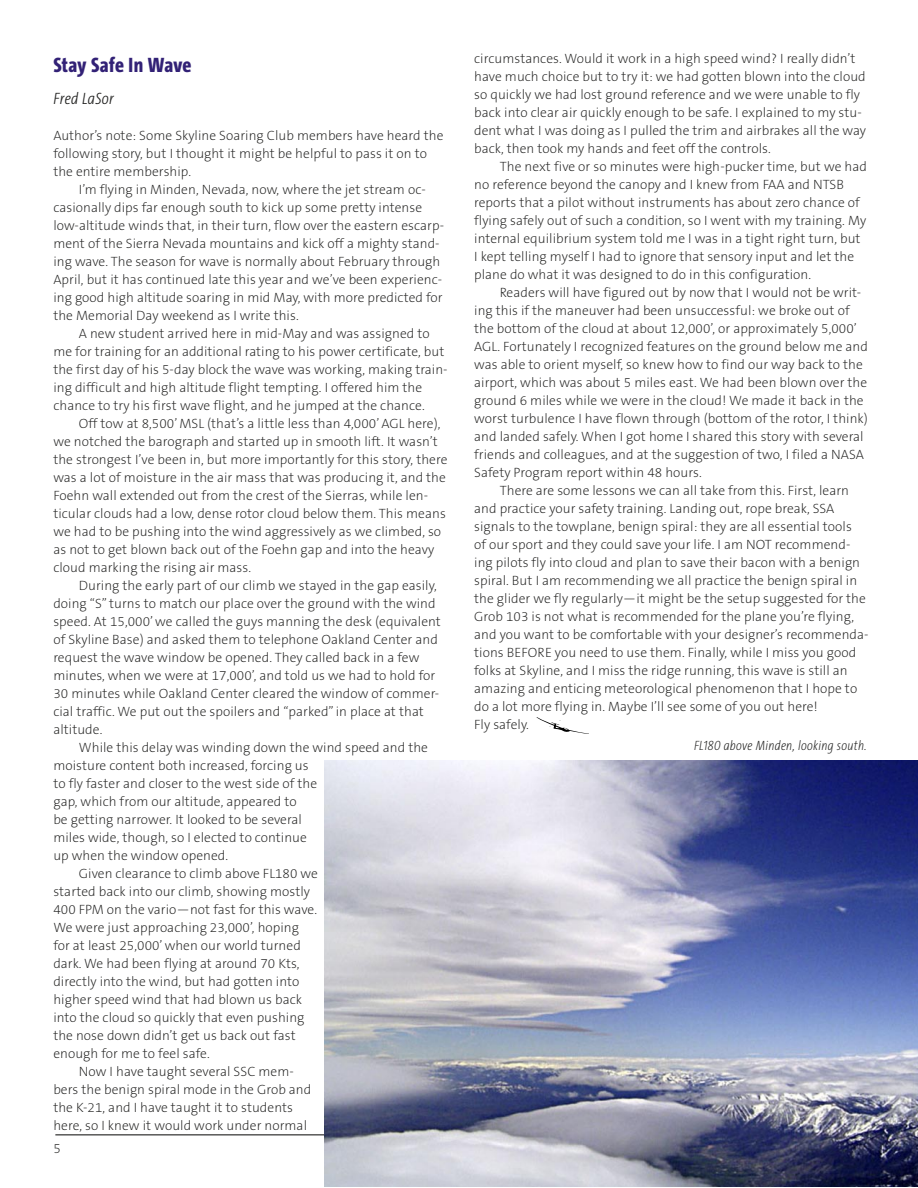
<style>
.page{position:relative;width:918px;height:1188px;background:#fff}
.page>*{position:absolute;margin:0;border:0;box-sizing:border-box;transform-origin:0 0}
.Skylines_Head{font:800 21px "The Sans Cd OF8";letter-spacing:.015em;color:#322176}
.Skylines_Author{font:italic 300 16.5px "The Sans Cd LF3 i";letter-spacing:.02em;color:#212120}
.Skyline_text{font:200 13.5px/18px "The Sans CE B2";letter-spacing:.005em;color:#212120}
.Skyline_captions{font:italic 200 13.5px "The Sans Cd LF2 i";letter-spacing:.025em;color:#212120}
</style>
<div class="page">
<svg style="left:536px;top:717px;width:53px;height:17px"></svg>
<hr style="left:55px;top:1134px;width:810px;height:1px;background:#212120">
<img style="left:325px;top:761px;width:593px;height:426px">
<p class="Skylines_Head" style="left:53px;top:54px;width:140px">Stay Safe In Wave</p>
<p class="Skylines_Author" style="left:53px;top:90px;width:62px">Fred LaSor</p>
<p class="Skyline_text" style="left:53px;top:127px;width:392px">Author’s note: Some Skyline Soaring Club members have heard the following story, but I thought it might be helpful to pass it on to the entire membership.</p>
<p class="Skyline_text" style="left:53px;top:181px;width:392px;text-indent:26px">I’m flying in Minden, Nevada, now, where the jet stream oc&shy;casionally dips far enough south to kick up some pretty intense low-altitude winds that, in their turn, flow over the eastern escarp&shy;ment of the Sierra Nevada mountains and kick off a mighty stand&shy;ing wave. The season for wave is normally about February through April, but it has continued late this year and we’ve been experienc&shy;ing good high altitude soaring in mid May, with more predicted for the Memorial Day weekend as I write this.</p>
<p class="Skyline_text" style="left:53px;top:325px;width:396px;text-indent:26px">A new student arrived here in mid-May and was assigned to me for training for an additional rating to his power certificate, but the first day of his 5-day block the wave was working, making train&shy;ing difficult and high altitude flight tempting. I offered him the chance to try his first wave flight, and he jumped at the chance.</p>
<p class="Skyline_text" style="left:53px;top:415px;width:396px;text-indent:26px">Off tow at 8,500’ MSL (that’s a little less than 4,000’ AGL here), we notched the barograph and started up in smooth lift. It wasn’t the strongest I’ve been in, but more importantly for this story, there was a lot of moisture in the air mass that was producing it, and the Foehn wall extended out from the crest of the Sierras, while len&shy;ticular clouds had a low, dense rotor cloud below them. This means we had to be pushing into the wind aggressively as we climbed, so as not to get blown back out of the Foehn gap and into the heavy cloud marking the rising air mass.</p>
<p class="Skyline_text" style="left:53px;top:577px;width:389px;text-indent:26px">During the early part of our climb we stayed in the gap easily, doing “S” turns to match our place over the ground with the wind speed. At 15,000’ we called the guys manning the desk (equivalent of Skyline Base) and asked them to telephone Oakland Center and request the wave window be opened. They called back in a few minutes, when we were at 17,000’, and told us we had to hold for 30 minutes while Oakland Center cleared the window of commer&shy;cial traffic. We put out the spoilers and “parked” in place at that altitude.</p>
<p class="Skyline_text" style="left:53px;top:739px;width:376px;text-indent:26px">While this delay was winding down the wind speed and the moisture content both increased, forcing us<br>to fly faster and closer to the west side of the<br>gap, which from our altitude, appeared to<br>be getting narrower. It looked to be several<br>miles wide, though, so I elected to continue<br>up when the window opened.</p>
<p class="Skyline_text" style="left:53px;top:865px;width:266px;text-indent:26px">Given clearance to climb above FL180 we started back into our climb, showing mostly 400 FPM on the vario—not fast for this wave.<br>We were just approaching 23,000’, hoping for at least 25,000’ when our world turned dark. We had been flying at around 70 Kts, directly into the wind, but had gotten into higher speed wind that had blown us back into the cloud so quickly that even pushing the nose down didn’t get us back out fast enough for me to feel safe.</p>
<p class="Skyline_text" style="left:53px;top:1063px;width:259px;text-indent:26px">Now I have taught several SSC mem&shy;bers the benign spiral mode in the Grob and the K-21, and I have taught it to students here, so I knew it would work under normal</p>
<p class="Skyline_text" style="left:53px;top:1141px;width:9px">5</p>
<p class="Skyline_text" style="left:474px;top:51px;width:393px">circumstances. Would it work in a high speed wind? I really didn’t have much choice but to try it: we had gotten blown into the cloud so quickly we had lost ground reference and we were unable to fly back into clear air quickly enough to be safe. I explained to my stu&shy;dent what I was doing as I pulled the trim and airbrakes all the way back, then took my hands and feet off the controls.</p>
<p class="Skyline_text" style="left:474px;top:159px;width:394px;text-indent:26px">The next five or so minutes were high-pucker time, but we had no reference beyond the canopy and I knew from FAA and NTSB reports that a pilot without instruments has about zero chance of flying safely out of such a condition, so I went with my training. My internal equilibrium system told me I was in a tight right turn, but I kept telling myself I had to ignore that sensory input and let the plane do what it was designed to do in this configuration.</p>
<p class="Skyline_text" style="left:474px;top:285px;width:395px;text-indent:26px">Readers will have figured out by now that I would not be writ&shy;ing this if the maneuver had been unsuccessful: we broke out of the bottom of the cloud at about 12,000’, or approximately 5,000’ AGL. Fortunately I recognized features on the ground below me and was able to orient myself, so knew how to find our way back to the airport, which was about 5 miles east. We had been blown over the ground 6 miles while we were in the cloud! We made it back in the worst turbulence I have flown through (bottom of the rotor, I think) and landed safely. When I got home I shared this story with several friends and colleagues, and at the suggestion of two, I filed a NASA Safety Program report within 48 hours.</p>
<p class="Skyline_text" style="left:474px;top:483px;width:396px;text-indent:26px">There are some lessons we can all take from this. First, learn and practice your safety training. Landing out, rope break, SSA signals to the towplane, benign spiral: they are all essential tools<br>of our sport and they could save your life. I am NOT recommend&shy;ing pilots fly into cloud and plan to save their bacon with a benign spiral. But I am recommending we all practice the benign spiral in the glider we fly regularly—it might be the setup suggested for the Grob 103 is not what is recommended for the plane you’re flying, and you want to be comfortable with your designer’s recommenda&shy;tions BEFORE you need to use them. Finally, while I miss you good folks at Skyline, and I miss the ridge running, this wave is still an amazing and enticing meteorological phenomenon that I hope to do a lot more flying in. Maybe I’ll see some of you out here!<br>Fly safely.</p>
<p class="Skyline_captions" style="left:694px;top:739px;width:174px">FL180 above Minden, looking south.</p>
</div>
